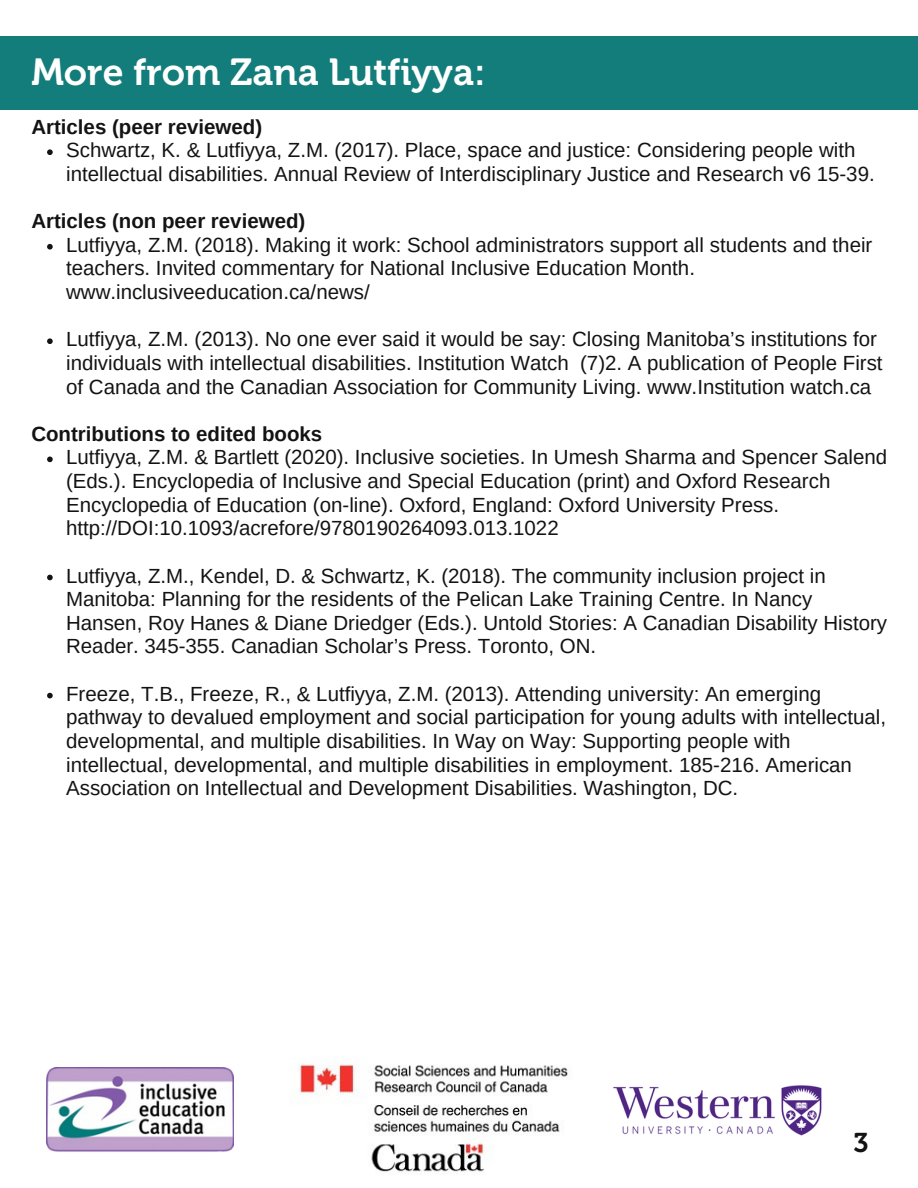
<style>
.page{position:relative;width:918px;height:1188px;background:#fff}
.page>*{position:absolute;margin:0;border:0;box-sizing:border-box;transform-origin:0 0}
.t1{font:37.5px "Museo 700";color:#fff}
.t2{font:27px "Museo 700";color:#131314}
.t3{font:20.55px/23.7px "Arimo";color:#131314}
.t4{font:700 20.55px "Arimo";color:#131314}
</style>
<div class="page">
<div style="left:0;top:36px;width:918px;height:73px;background:#137d7b"></div>
<img style="left:46px;top:1068px;width:187px;height:84px">
<img style="left:298px;top:1057px;width:270px;height:117px">
<img style="left:613px;top:1085px;width:209px;height:51px">
<svg style="left:47px;top:149px;width:6px;height:6px"></svg>
<svg style="left:47px;top:244px;width:6px;height:6px"></svg>
<svg style="left:47px;top:338px;width:6px;height:6px"></svg>
<svg style="left:47px;top:457px;width:6px;height:5px"></svg>
<svg style="left:47px;top:575px;width:6px;height:5px"></svg>
<svg style="left:47px;top:693px;width:6px;height:5px"></svg>
<h1 class="t1" style="left:31px;top:50px;width:456px">More from Zana Lutfiyya:</h1>
<p class="t4" style="left:31px;top:115px;width:232px">Articles (peer reviewed)</p>
<p class="t3" style="left:66px;top:138px;width:810px">Schwartz, K. &amp; Lutfiyya, Z.M. (2017). Place, space and justice: Considering people with intellectual disabilities. Annual Review of Interdisciplinary Justice and Research v6 15-39.</p>
<p class="t4" style="left:31px;top:210px;width:276px">Articles (non peer reviewed)</p>
<p class="t3" style="left:66px;top:233px;width:808px">Lutfiyya, Z.M. (2018). Making it work: School administrators support all students and their teachers. Invited commentary for National Inclusive Education Month. www.inclusiveeducation.ca/news/</p>
<p class="t3" style="left:66px;top:327px;width:818px">Lutfiyya, Z.M. (2013). No one ever said it would be say: Closing Manitoba’s institutions for individuals with intellectual disabilities. Institution Watch (7)2. A publication of People First of Canada and the Canadian Association for Community Living. www.Institution watch.ca</p>
<p class="t4" style="left:31px;top:422px;width:292px">Contributions to edited books</p>
<p class="t3" style="left:66px;top:445px;width:823px">Lutfiyya, Z.M. &amp; Bartlett (2020). Inclusive societies. In Umesh Sharma and Spencer Salend (Eds.). Encyclopedia of Inclusive and Special Education (print) and Oxford Research Encyclopedia of Education (on-line). Oxford, England: Oxford University Press. http://DOI:10.1093/acrefore/9780190264093.013.1022</p>
<p class="t3" style="left:66px;top:564px;width:823px">Lutfiyya, Z.M., Kendel, D. &amp; Schwartz, K. (2018). The community inclusion project in Manitoba: Planning for the residents of the Pelican Lake Training Centre. In Nancy Hansen, Roy Hanes &amp; Diane Driedger (Eds.). Untold Stories: A Canadian Disability History Reader. 345-355. Canadian Scholar’s Press. Toronto, ON.</p>
<p class="t3" style="left:66px;top:682px;width:822px">Freeze, T.B., Freeze, R., &amp; Lutfiyya, Z.M. (2013). Attending university: An emerging pathway to devalued employment and social participation for young adults with intellectual, developmental, and multiple disabilities. In Way on Way: Supporting people with intellectual, developmental, and multiple disabilities in employment. 185-216. American Association on Intellectual and Development Disabilities. Washington, DC.</p>
<h2 class="t2" style="left:853px;top:1127px;width:17px">3</h2>
</div>
